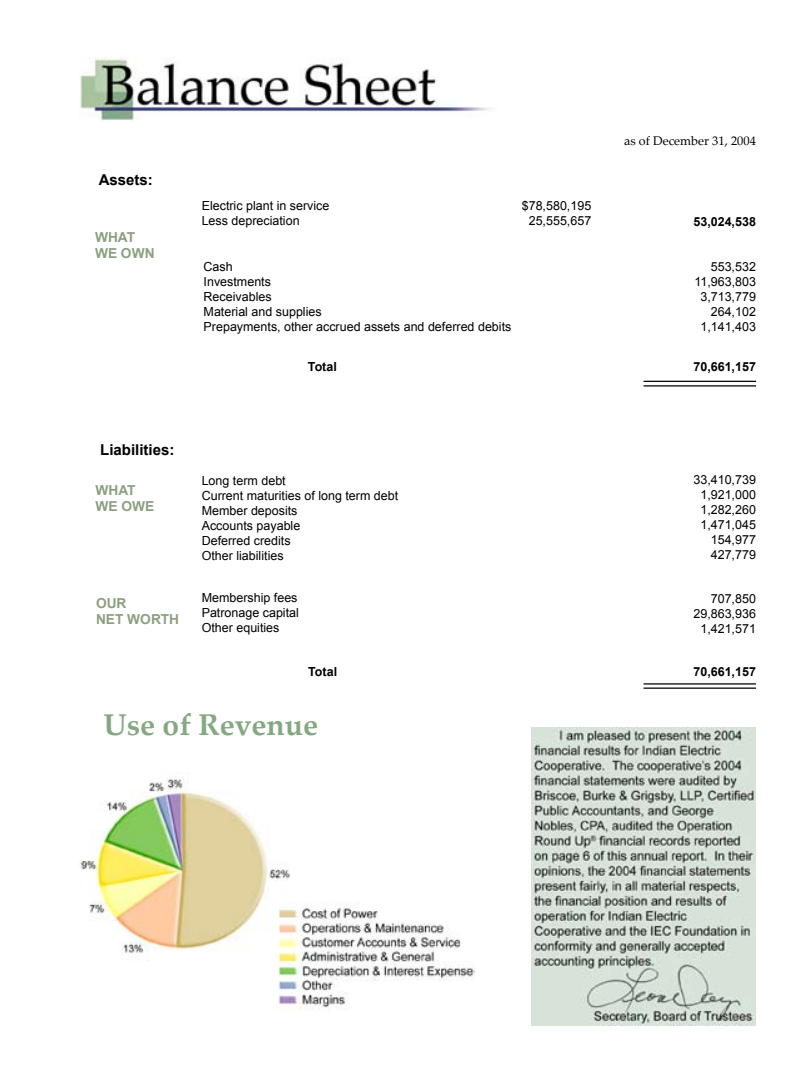
<style>
.page{position:relative;width:810px;height:1080px;background:#fff}
.page>*{position:absolute;margin:0;border:0;box-sizing:border-box;transform-origin:0 0}
.t1{font:700 30px "Palatino Linotype";color:#84a982}
.t2{font:700 15px "Arial";color:#000}
.t3{font:700 13.75px/16.5px "Arial";color:#8c9f81}
.t4{font:12.5px/15px "Arial";color:#000}
.t5{font:700 12.5px "Arial";color:#000}
.t6{font:12.5px "Palatino Linotype";color:#000}
</style>
<div class="page">
<img style="left:79px;top:58px;width:410px;height:63px">
<hr style="left:644px;top:381px;width:112px;height:1px;background:#000">
<hr style="left:644px;top:683px;width:112px;height:2px;background:#000">
<hr style="left:644px;top:688px;width:112px;height:1px;background:#000">
<hr style="left:644px;top:385px;width:112px;height:2px;background:#000">
<img style="left:79px;top:776px;width:396px;height:235px">
<img style="left:531px;top:728px;width:225px;height:298px">
<p class="t2" style="left:99px;top:169px;width:56px">Assets:</p>
<p class="t3" style="left:95px;top:229px;width:61px">WHAT<br>WE OWN</p>
<p class="t6" style="left:624px;top:131px;width:133px">as of December 31, 2004</p>
<p class="t4" style="left:522px;top:198px;width:71px;text-align:center">$78,580,195<br>25,555,657</p>
<p class="t4" style="left:202px;top:198px;width:129px">Electric plant in service<br>Less depreciation</p>
<p class="t5" style="left:693px;top:213px;width:64px">53,024,538</p>
<p class="t4" style="left:694px;top:259px;width:63px;text-align:right">553,532<br>11,963,803<br>3,713,779<br>264,102<br>1,141,403</p>
<p class="t4" style="left:204px;top:259px;width:309px">Cash<br>Investments<br>Receivables<br>Material and supplies<br>Prepayments, other accrued assets and deferred debits</p>
<p class="t5" style="left:308px;top:358px;width:30px">Total</p>
<p class="t5" style="left:693px;top:358px;width:64px">70,661,157</p>
<p class="t2" style="left:100px;top:439px;width:76px">Liabilities:</p>
<p class="t3" style="left:95px;top:482px;width:60px">WHAT<br>WE OWE</p>
<p class="t3" style="left:96px;top:595px;width:85px">OUR<br>NET WORTH</p>
<p class="t4" style="left:202px;top:473px;width:198px">Long term debt<br>Current maturities of long term debt<br>Member deposits<br>Accounts payable<br>Deferred credits<br>Other liabilities</p>
<p class="t4" style="left:202px;top:590px;width:99px;text-align:justify">Membership fees Patronage capital Other equities</p>
<p class="t4" style="left:693px;top:472px;width:64px;text-align:right">33,410,739<br>1,921,000<br>1,282,260<br>1,471,045<br>154,977<br>427,779</p>
<p class="t4" style="left:693px;top:592px;width:64px;text-align:right">707,850<br>29,863,936<br>1,421,571</p>
<p class="t5" style="left:308px;top:663px;width:30px">Total</p>
<p class="t5" style="left:693px;top:664px;width:64px">70,661,157</p>
<h1 class="t1" style="left:104px;top:704px;width:216px">Use of Revenue</h1>
</div>
